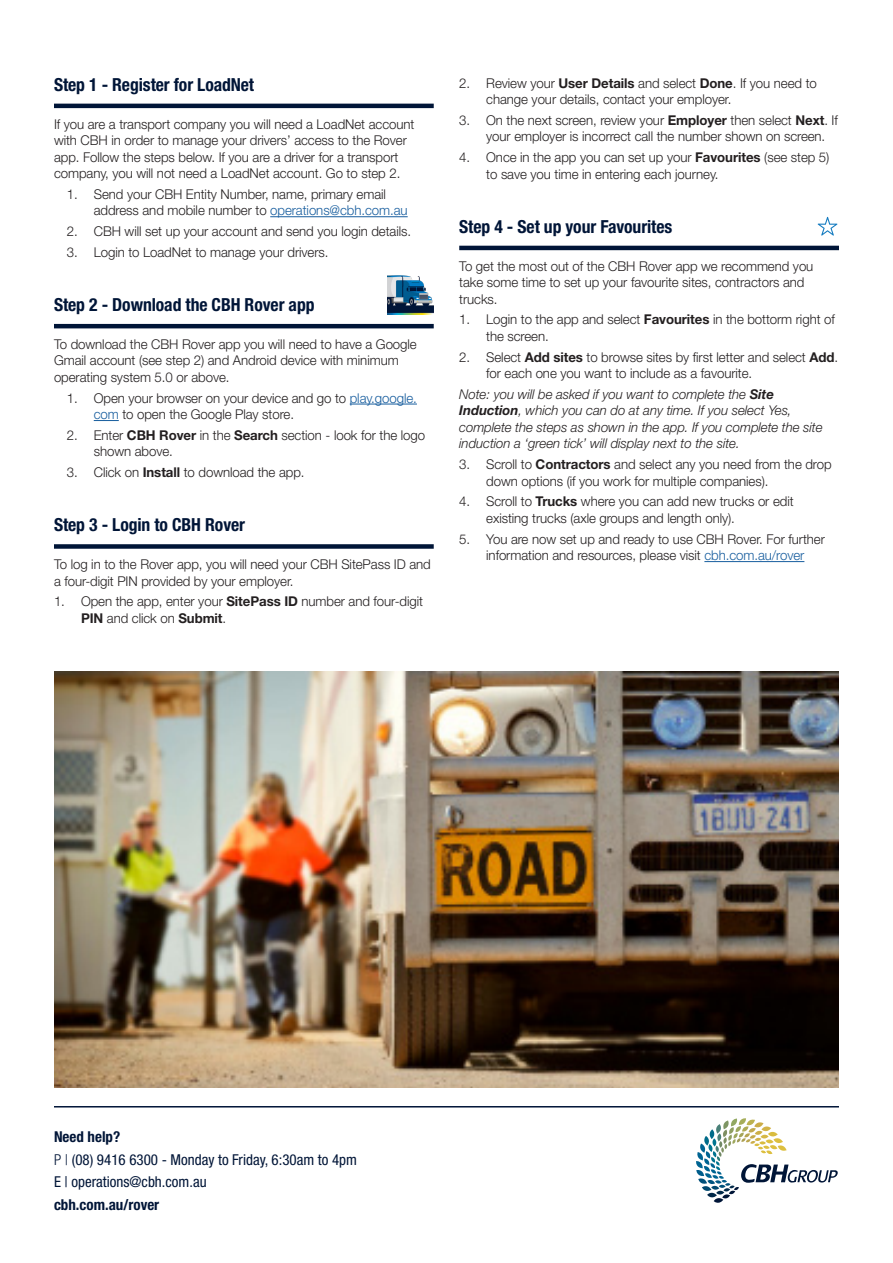
<style>
.page{position:relative;width:893px;height:1263px;background:#fff}
.page>*{position:absolute;margin:0;border:0;box-sizing:border-box;transform-origin:0 0}
.t1{font:700 condensed 18px "Helvetica Neue LT Std";letter-spacing:-.005em;color:#001537}
.t2{font:condensed 15px/22.5px "Helvetica Neue LT Std";color:#001537}
.t3{font:700 condensed 15px "Helvetica Neue LT Std";color:#001537}
.Numbered_list{font:300 13.5px/16.5px "Helvetica Neue LT Std";letter-spacing:-.005em;color:#231f20}
.Numbered_list-2{font:italic 300 13.5px/16.5px "Helvetica Neue LT Std";letter-spacing:-.005em;color:#231f20}
.Bullet{font:300 13.5px/16.5px "Helvetica Neue LT Std";letter-spacing:-.005em;color:#231f20}
.s1{color:#175d9e}
.s2{font-weight:700}
.s3{font-weight:300}
</style>
<div class="page">
<svg style="left:696px;top:1118px;width:142px;height:85px"></svg>
<hr style="left:54px;top:1106px;width:785px;height:1px;background:#001537">
<hr style="left:54px;top:104px;width:380px;height:4px;background:#001537">
<hr style="left:270px;top:216px;width:138px;height:1px;background:#175d9e">
<hr style="left:54px;top:324px;width:380px;height:4px;background:#001537">
<hr style="left:350px;top:404px;width:67px;height:1px;background:#175d9e">
<svg style="left:94px;top:420px;width:25px;height:1px"></svg>
<div style="left:54px;top:544px;width:380px;height:5px;background:#001537"></div>
<hr style="left:459px;top:246px;width:380px;height:4px;background:#001537">
<hr style="left:704px;top:561px;width:100px;height:1px;background:#175d9e">
<img style="left:388px;top:275px;width:46px;height:39px">
<svg style="left:818px;top:217px;width:19px;height:19px"></svg>
<img style="left:54px;top:671px;width:785px;height:416px">
<h2 class="t1" style="left:54px;top:74px;width:202px">Step 1 - Register for LoadNet</h2>
<p class="Numbered_list" style="left:54px;top:115px;width:362px">If you are a transport company you will need a LoadNet account with CBH in order to manage your drivers’ access to the Rover app. Follow the steps below. If you are a driver for a transport company, you will not need a LoadNet account. Go to step 2.</p>
<p class="Numbered_list" style="left:94px;top:186px;width:315px;text-indent:-27px">1. Send your CBH Entity Number, name, primary email address and mobile number to <span class="s1">operations@cbh.com.au</span></p>
<p class="Numbered_list" style="left:67px;top:223px;width:346px">2. CBH will set up your account and send you login details.</p>
<p class="Numbered_list" style="left:67px;top:244px;width:263px">3. Login to LoadNet to manage your drivers.</p>
<h2 class="t1" style="left:54px;top:294px;width:262px">Step 2 - Download the CBH Rover app</h2>
<p class="Bullet" style="left:54px;top:336px;width:364px">To download the CBH Rover app you will need to have a Google<br>Gmail account (see step 2) and Android device with minimum operating system 5.0 or above.</p>
<p class="Numbered_list" style="left:94px;top:389px;width:325px;text-indent:-27px">1. Open your browser on your device and go to <span class="s1">play.google. com</span> to open the Google Play store.</p>
<p class="Numbered_list" style="left:94px;top:427px;width:333px;text-indent:-27px">2. Enter <span class="s2">CBH Rover</span> in the <span class="s2">Search</span> section - look for the logo shown above.</p>
<p class="Numbered_list" style="left:67px;top:464px;width:239px">3. Click on <span class="s2">Install</span> to download the app.</p>
<h2 class="t1" style="left:54px;top:514px;width:193px">Step 3 - Login to CBH Rover</h2>
<p class="Numbered_list" style="left:54px;top:556px;width:378px">To log in to the Rover app, you will need your CBH SitePass ID and a four-digit PIN provided by your employer.</p>
<p class="Numbered_list" style="left:81px;top:593px;width:343px;text-indent:-27px">1. Open the app, enter your <span class="s2">SitePass ID</span> number and four-digit<br><span class="s2">PIN</span> and click on <span class="s2">Submit</span>.</p>
<p class="Numbered_list" style="left:486px;top:74px;width:332px;text-indent:-27px">2. Review your <span class="s2">User Details</span> and select <span class="s2">Done</span>. If you need to change your details, contact your employer.</p>
<p class="Numbered_list" style="left:486px;top:112px;width:353px;text-indent:-27px">3. On the next screen, review your <span class="s2">Employer</span> then select <span class="s2">Next</span>. If your employer is incorrect call the number shown on screen.</p>
<p class="Numbered_list" style="left:486px;top:149px;width:345px;text-indent:-27px">4. Once in the app you can set up your <span class="s2">Favourites</span> (see step 5) to save you time in entering each journey.</p>
<h2 class="t1" style="left:459px;top:216px;width:215px">Step 4 - Set up your Favourites</h2>
<p class="Numbered_list" style="left:459px;top:257px;width:356px">To get the most out of the CBH Rover app we recommend you take some time to set up your favourite sites, contractors and trucks.</p>
<p class="Numbered_list" style="left:486px;top:311px;width:350px;text-indent:-27px">1. Login to the app and select <span class="s2">Favourites</span> in the bottorm right of the screen.</p>
<p class="Numbered_list" style="left:486px;top:348px;width:353px;text-indent:-27px">2. Select <span class="s2">Add sites</span> to browse sites by first letter and select <span class="s2">Add</span>. for each one you want to include as a favourite.</p>
<p class="Numbered_list-2" style="left:459px;top:386px;width:365px">Note: you will be asked if you want to complete the <span class="s2">Site Induction</span>, which you can do at any time. If you select Yes, complete the steps as shown in the app. If you complete the site induction a ‘green tick’ will display next to the site.</p>
<p class="Numbered_list" style="left:486px;top:456px;width:347px;text-indent:-27px">3. Scroll to <span class="s2">Contractors</span> and select any you need from the drop down options (if you work for multiple companies).</p>
<p class="Numbered_list" style="left:486px;top:493px;width:309px;text-indent:-27px">4. Scroll to <span class="s2">Trucks</span> where you can add new trucks or edit existing trucks (axle groups and length only).</p>
<p class="Numbered_list" style="left:459px;top:530px;width:367px;text-align:center">5. You are now set up and ready to use CBH Rover. For further information and resources, please visit <span class="s1">cbh.com.au/rover</span></p>
<p class="t2" style="left:54px;top:1125px;width:305px"><span class="s2">Need help?<br></span><span class="s3">P |</span> (08) 9416 6300 - Monday to Friday, 6:30am to 4pm</p>
<p class="t2" style="left:54px;top:1170px;width:154px">E | operations@cbh.com.au</p>
<p class="t3" style="left:54px;top:1195px;width:107px">cbh.com.au/rover</p>
</div>
